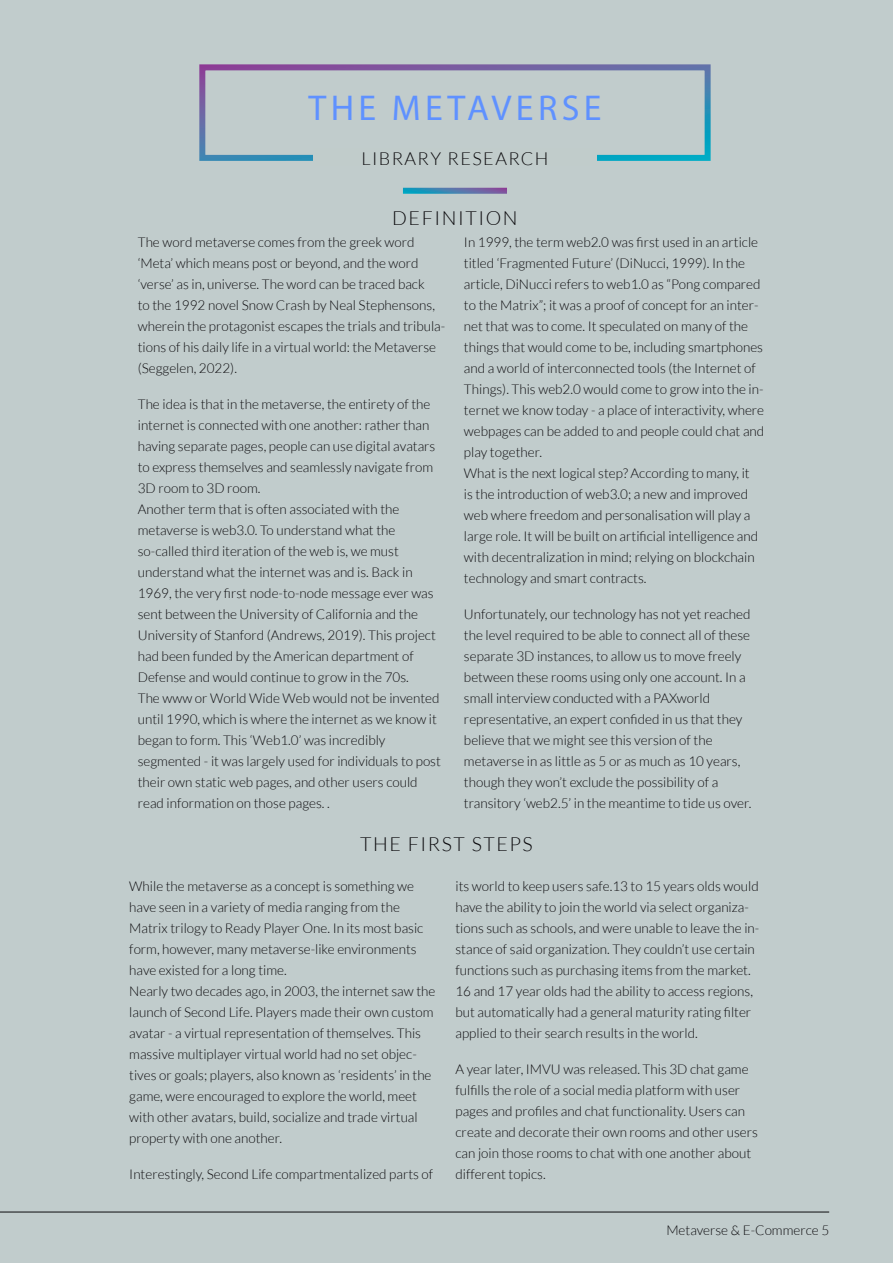
<style>
.page{position:relative;width:893px;height:1263px;background:#c1cccc}
.page>*{position:absolute;margin:0;border:0;box-sizing:border-box;transform-origin:0 0}
.Header_-_Align_Cente{font:36px "Myriad Pro";letter-spacing:.12em;color:#5f91ff}
.Subhead_-_Align_Cent{font:300 19.5px "Lato";letter-spacing:.08em;color:#0c0b0e}
.Subhead_-_Align_Cent-2{font:300 18px "Lato";letter-spacing:.08em;color:#0c0b0e}
.Body_Text_-_Align_Le{font:300 13.5px/21px "Lato";color:#0c0b0e}
</style>
<div class="page">
<svg style="left:403px;top:188px;width:104px;height:6px"></svg>
<hr style="left:0;top:1212px;width:829px;height:1px;background:#0c0b0e">
<p class="Header_-_Align_Cente" style="left:308px;top:86px;width:295px">THE METAVERSE</p>
<p class="Subhead_-_Align_Cent-2" style="left:361px;top:148px;width:189px">LIBRARY RESEARCH</p>
<p class="Subhead_-_Align_Cent" style="left:392px;top:207px;width:127px">DEFINITION</p>
<p class="Body_Text_-_Align_Le" style="left:138px;top:232px;width:309px">The word metaverse comes from the greek word ‘Meta’ which means post or beyond, and the word ‘verse’ as in, universe. The word can be traced back<br>to the 1992 novel Snow Crash by Neal Stephensons, wherein the protagonist escapes the trials and tribula&shy;tions of his daily life in a virtual world: the Metaverse (Seggelen, 2022).</p>
<p class="Body_Text_-_Align_Le" style="left:138px;top:394px;width:305px">The idea is that in the metaverse, the entirety of the internet is connected with one another: rather than having separate pages, people can use digital avatars to express themselves and seamlessly navigate from 3D room to 3D room.<br>Another term that is often associated with the metaverse is web3.0. To understand what the so-called third iteration of the web is, we must understand what the internet was and is. Back in 1969, the very first node-to-node message ever was sent between the University of California and the University of Stanford (Andrews, 2019). This project had been funded by the American department of Defense and would continue to grow in the 70s.<br>The www or World Wide Web would not be invented until 1990, which is where the internet as we know it began to form. This ‘Web1.0’ was incredibly segmented - it was largely used for individuals to post their own static web pages, and other users could read information on those pages. .</p>
<p class="Body_Text_-_Align_Le" style="left:464px;top:232px;width:302px">In 1999, the term web2.0 was first used in an article titled ‘Fragmented Future’ (DiNucci, 1999). In the article, DiNucci refers to web1.0 as “Pong compared to the Matrix”; it was a proof of concept for an inter&shy;net that was to come. It speculated on many of the things that would come to be, including smartphones and a world of interconnected tools (the Internet of Things). This web2.0 would come to grow into the in&shy;ternet we know today - a place of interactivity, where webpages can be added to and people could chat and play together.<br>What is the next logical step? According to many, it<br>is the introduction of web3.0; a new and improved web where freedom and personalisation will play a large role. It will be built on artificial intelligence and with decentralization in mind; relying on blockchain technology and smart contracts.</p>
<p class="Body_Text_-_Align_Le" style="left:464px;top:604px;width:289px">Unfortunately, our technology has not yet reached the level required to be able to connect all of these separate 3D instances, to allow us to move freely between these rooms using only one account. In a small interview conducted with a PAXworld representative, an expert confided in us that they believe that we might see this version of the metaverse in as little as 5 or as much as 10 years, though they won’t exclude the possibility of a transitory ‘web2.5’ in the meantime to tide us over.</p>
<p class="Subhead_-_Align_Cent" style="left:360px;top:834px;width:174px">THE FIRST STEPS</p>
<p class="Body_Text_-_Align_Le" style="left:129px;top:876px;width:308px">While the metaverse as a concept is something we have seen in a variety of media ranging from the Matrix trilogy to Ready Player One. In its most basic form, however, many metaverse-like environments have existed for a long time.<br>Nearly two decades ago, in 2003, the internet saw the launch of Second Life. Players made their own custom avatar - a virtual representation of themselves. This massive multiplayer virtual world had no set objec&shy;tives or goals; players, also known as ‘residents’ in the game, were encouraged to explore the world, meet with other avatars, build, socialize and trade virtual property with one another.</p>
<p class="Body_Text_-_Align_Le" style="left:129px;top:1164px;width:305px">Interestingly, Second Life compartmentalized parts of</p>
<p class="Body_Text_-_Align_Le" style="left:455px;top:876px;width:305px">its world to keep users safe.13 to 15 years olds would have the ability to join the world via select organiza&shy;tions such as schools, and were unable to leave the in&shy;stance of said organization. They couldn’t use certain functions such as purchasing items from the market.<br>16 and 17 year olds had the ability to access regions, but automatically had a general maturity rating filter applied to their search results in the world.</p>
<p class="Body_Text_-_Align_Le" style="left:455px;top:1059px;width:304px">A year later, IMVU was released. This 3D chat game fulfills the role of a social media platform with user pages and profiles and chat functionality. Users can create and decorate their own rooms and other users can join those rooms to chat with one another about different topics.</p>
<p class="Body_Text_-_Align_Le" style="left:666px;top:1219px;width:164px">Metaverse &amp; E-Commerce 5</p>
</div>
